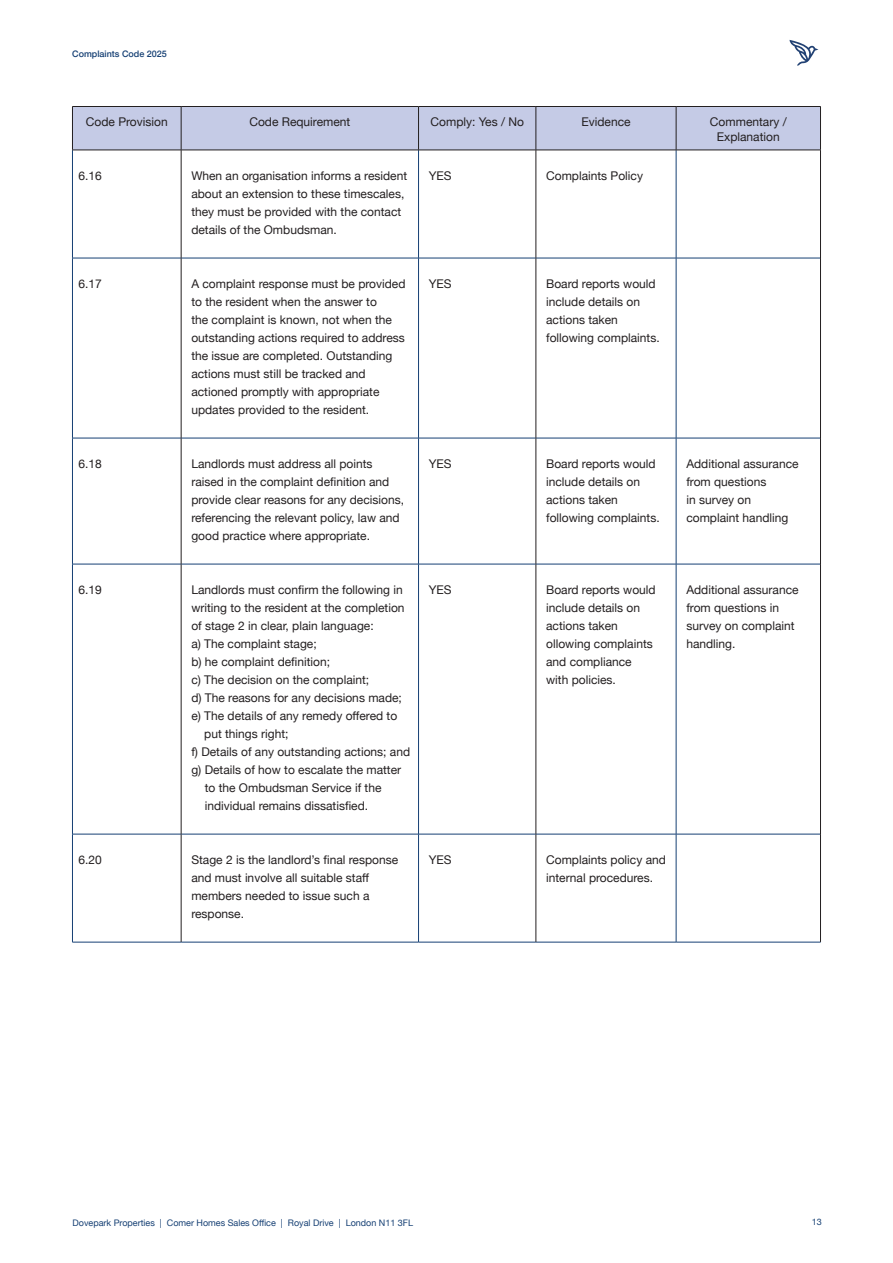
<style>
.page{position:relative;width:893px;height:1263px;background:#fff}
.page>*{position:absolute;margin:0;border:0;box-sizing:border-box;transform-origin:0 0}
.DVPK_-_Body_Copy{font:12px/18px "Helvetica Neue";color:#231f20}
.t1{font:9px "Helvetica Neue";color:#164074}
.t2{font:500 9px "Helvetica Neue";color:#164074}
</style>
<div class="page">
<svg style="left:789px;top:40px;width:29px;height:26px"></svg>
<div style="left:73px;top:107px;width:747px;height:43px;background:#c5cbe6"></div>
<hr style="left:72px;top:150px;width:1px;height:108px;background:#164074">
<hr style="left:418px;top:150px;width:1px;height:108px;background:#164074">
<hr style="left:676px;top:150px;width:1px;height:108px;background:#164074">
<hr style="left:72px;top:258px;width:109px;height:1px;background:#164074">
<hr style="left:72px;top:258px;width:1px;height:180px;background:#164074">
<hr style="left:181px;top:258px;width:237px;height:1px;background:#164074">
<hr style="left:418px;top:258px;width:118px;height:1px;background:#164074">
<hr style="left:418px;top:258px;width:1px;height:180px;background:#164074">
<hr style="left:536px;top:258px;width:140px;height:1px;background:#164074">
<hr style="left:676px;top:258px;width:144px;height:1px;background:#164074">
<hr style="left:676px;top:258px;width:1px;height:180px;background:#164074">
<hr style="left:72px;top:438px;width:109px;height:1px;background:#164074">
<hr style="left:72px;top:438px;width:1px;height:126px;background:#164074">
<hr style="left:181px;top:438px;width:237px;height:1px;background:#164074">
<hr style="left:418px;top:438px;width:118px;height:1px;background:#164074">
<hr style="left:418px;top:438px;width:1px;height:126px;background:#164074">
<hr style="left:536px;top:438px;width:140px;height:1px;background:#164074">
<hr style="left:676px;top:438px;width:144px;height:1px;background:#164074">
<hr style="left:676px;top:438px;width:1px;height:126px;background:#164074">
<hr style="left:72px;top:564px;width:109px;height:1px;background:#164074">
<hr style="left:72px;top:564px;width:1px;height:270px;background:#164074">
<hr style="left:181px;top:564px;width:237px;height:1px;background:#164074">
<hr style="left:418px;top:564px;width:118px;height:1px;background:#164074">
<hr style="left:418px;top:564px;width:1px;height:270px;background:#164074">
<hr style="left:536px;top:564px;width:140px;height:1px;background:#164074">
<hr style="left:676px;top:564px;width:144px;height:1px;background:#164074">
<hr style="left:676px;top:564px;width:1px;height:270px;background:#164074">
<hr style="left:72px;top:834px;width:109px;height:1px;background:#164074">
<hr style="left:72px;top:834px;width:1px;height:108px;background:#164074">
<hr style="left:181px;top:834px;width:237px;height:1px;background:#164074">
<hr style="left:418px;top:834px;width:118px;height:1px;background:#164074">
<hr style="left:418px;top:834px;width:1px;height:108px;background:#164074">
<hr style="left:536px;top:834px;width:140px;height:1px;background:#164074">
<hr style="left:676px;top:834px;width:144px;height:1px;background:#164074">
<hr style="left:676px;top:834px;width:1px;height:108px;background:#164074">
<hr style="left:72px;top:942px;width:109px;height:1px;background:#164074">
<hr style="left:181px;top:942px;width:237px;height:1px;background:#164074">
<hr style="left:418px;top:942px;width:118px;height:1px;background:#164074">
<hr style="left:536px;top:942px;width:140px;height:1px;background:#164074">
<hr style="left:676px;top:942px;width:145px;height:1px;background:#164074">
<hr style="left:181px;top:150px;width:1px;height:108px;background:#231f20">
<hr style="left:536px;top:150px;width:1px;height:108px;background:#231f20">
<hr style="left:820px;top:150px;width:1px;height:108px;background:#231f20">
<hr style="left:181px;top:258px;width:1px;height:180px;background:#231f20">
<hr style="left:536px;top:258px;width:1px;height:180px;background:#231f20">
<hr style="left:820px;top:258px;width:1px;height:180px;background:#231f20">
<hr style="left:181px;top:438px;width:1px;height:126px;background:#231f20">
<hr style="left:536px;top:438px;width:1px;height:126px;background:#231f20">
<hr style="left:820px;top:438px;width:1px;height:126px;background:#231f20">
<hr style="left:181px;top:564px;width:1px;height:270px;background:#231f20">
<hr style="left:536px;top:564px;width:1px;height:270px;background:#231f20">
<hr style="left:820px;top:564px;width:1px;height:270px;background:#231f20">
<hr style="left:181px;top:834px;width:1px;height:108px;background:#231f20">
<hr style="left:536px;top:834px;width:1px;height:108px;background:#231f20">
<hr style="left:820px;top:834px;width:1px;height:108px;background:#231f20">
<hr style="left:72px;top:106px;width:109px;height:1px;background:#231f20">
<hr style="left:72px;top:107px;width:1px;height:43px;background:#231f20">
<hr style="left:181px;top:106px;width:237px;height:1px;background:#231f20">
<hr style="left:418px;top:106px;width:118px;height:1px;background:#231f20">
<hr style="left:536px;top:106px;width:140px;height:1px;background:#231f20">
<hr style="left:676px;top:106px;width:145px;height:1px;background:#231f20">
<hr style="left:820px;top:107px;width:1px;height:43px;background:#231f20">
<hr style="left:72px;top:150px;width:109px;height:1px;background:#231f20">
<hr style="left:181px;top:150px;width:237px;height:1px;background:#231f20">
<hr style="left:418px;top:150px;width:118px;height:1px;background:#231f20">
<hr style="left:536px;top:150px;width:140px;height:1px;background:#231f20">
<hr style="left:676px;top:150px;width:145px;height:1px;background:#231f20">
<hr style="left:181px;top:107px;width:1px;height:43px;background:#231f20">
<hr style="left:418px;top:107px;width:1px;height:43px;background:#231f20">
<hr style="left:676px;top:107px;width:1px;height:43px;background:#231f20">
<hr style="left:536px;top:107px;width:1px;height:43px;background:#231f20">
<p class="t2" style="left:72px;top:47px;width:96px">Complaints Code 2025</p>
<p class="DVPK_-_Body_Copy" style="left:86px;top:114px;width:83px">Code Provision</p>
<p class="DVPK_-_Body_Copy" style="left:249px;top:114px;width:102px">Code Requirement</p>
<p class="DVPK_-_Body_Copy" style="left:431px;top:114px;width:95px">Comply: Yes / No</p>
<p class="DVPK_-_Body_Copy" style="left:581px;top:114px;width:51px">Evidence</p>
<p class="DVPK_-_Body_Copy" style="left:710px;top:115px;width:78px;line-height:15px;text-align:center">Commentary /<br>Explanation</p>
<p class="DVPK_-_Body_Copy" style="left:78px;top:167px;width:25px">6.16</p>
<p class="DVPK_-_Body_Copy" style="left:191px;top:167px;width:217px">When an organisation informs a resident about an extension to these timescales, they must be provided with the contact details of the Ombudsman.</p>
<p class="DVPK_-_Body_Copy" style="left:429px;top:167px;width:24px">YES</p>
<p class="DVPK_-_Body_Copy" style="left:546px;top:167px;width:98px">Complaints Policy</p>
<p class="DVPK_-_Body_Copy" style="left:78px;top:275px;width:25px">6.17</p>
<p class="DVPK_-_Body_Copy" style="left:191px;top:275px;width:216px">A complaint response must be provided to the resident when the answer to<br>the complaint is known, not when the outstanding actions required to address the issue are completed. Outstanding actions must still be tracked and actioned promptly with appropriate updates provided to the resident.</p>
<p class="DVPK_-_Body_Copy" style="left:429px;top:275px;width:24px">YES</p>
<p class="DVPK_-_Body_Copy" style="left:546px;top:275px;width:115px">Board reports would include details on actions taken following complaints.</p>
<p class="DVPK_-_Body_Copy" style="left:78px;top:455px;width:25px">6.18</p>
<p class="DVPK_-_Body_Copy" style="left:191px;top:455px;width:214px">Landlords must address all points raised in the complaint definition and provide clear reasons for any decisions, referencing the relevant policy, law and good practice where appropriate.</p>
<p class="DVPK_-_Body_Copy" style="left:429px;top:455px;width:24px">YES</p>
<p class="DVPK_-_Body_Copy" style="left:546px;top:455px;width:115px">Board reports would include details on actions taken following complaints.</p>
<p class="DVPK_-_Body_Copy" style="left:686px;top:455px;width:114px">Additional assurance from questions<br>in survey on complaint handling</p>
<p class="DVPK_-_Body_Copy" style="left:78px;top:581px;width:25px">6.19</p>
<p class="DVPK_-_Body_Copy" style="left:191px;top:581px;width:215px">Landlords must confirm the following in writing to the resident at the completion of stage 2 in clear, plain language:</p>
<p class="DVPK_-_Body_Copy" style="left:191px;top:635px;width:127px">a) The complaint stage;</p>
<p class="DVPK_-_Body_Copy" style="left:191px;top:653px;width:140px">b) he complaint definition;</p>
<p class="DVPK_-_Body_Copy" style="left:191px;top:671px;width:179px">c) The decision on the complaint;</p>
<p class="DVPK_-_Body_Copy" style="left:191px;top:689px;width:212px">d) The reasons for any decisions made;</p>
<p class="DVPK_-_Body_Copy" style="left:204px;top:707px;width:194px;text-indent:-13px">e) The details of any remedy offered to put things right;</p>
<p class="DVPK_-_Body_Copy" style="left:191px;top:743px;width:220px">f) Details of any outstanding actions; and</p>
<p class="DVPK_-_Body_Copy" style="left:205px;top:761px;width:198px;text-indent:-13px">g) Details of how to escalate the matter to the Ombudsman Service if the individual remains dissatisfied.</p>
<p class="DVPK_-_Body_Copy" style="left:429px;top:581px;width:24px">YES</p>
<p class="DVPK_-_Body_Copy" style="left:546px;top:581px;width:111px">Board reports would include details on actions taken ollowing complaints and compliance with policies.</p>
<p class="DVPK_-_Body_Copy" style="left:686px;top:581px;width:114px">Additional assurance from questions in survey on complaint handling.</p>
<p class="DVPK_-_Body_Copy" style="left:78px;top:851px;width:25px">6.20</p>
<p class="DVPK_-_Body_Copy" style="left:191px;top:851px;width:208px">Stage 2 is the landlord’s final response and must involve all suitable staff members needed to issue such a response.</p>
<p class="DVPK_-_Body_Copy" style="left:429px;top:851px;width:24px">YES</p>
<p class="DVPK_-_Body_Copy" style="left:546px;top:851px;width:121px">Complaints policy and internal procedures.</p>
<p class="t1" style="left:72px;top:1216px;width:342px">Dovepark Properties | Comer Homes Sales Office | Royal Drive | London N11 3FL</p>
<p class="t1" style="left:812px;top:1215px;width:12px">13</p>
</div>
